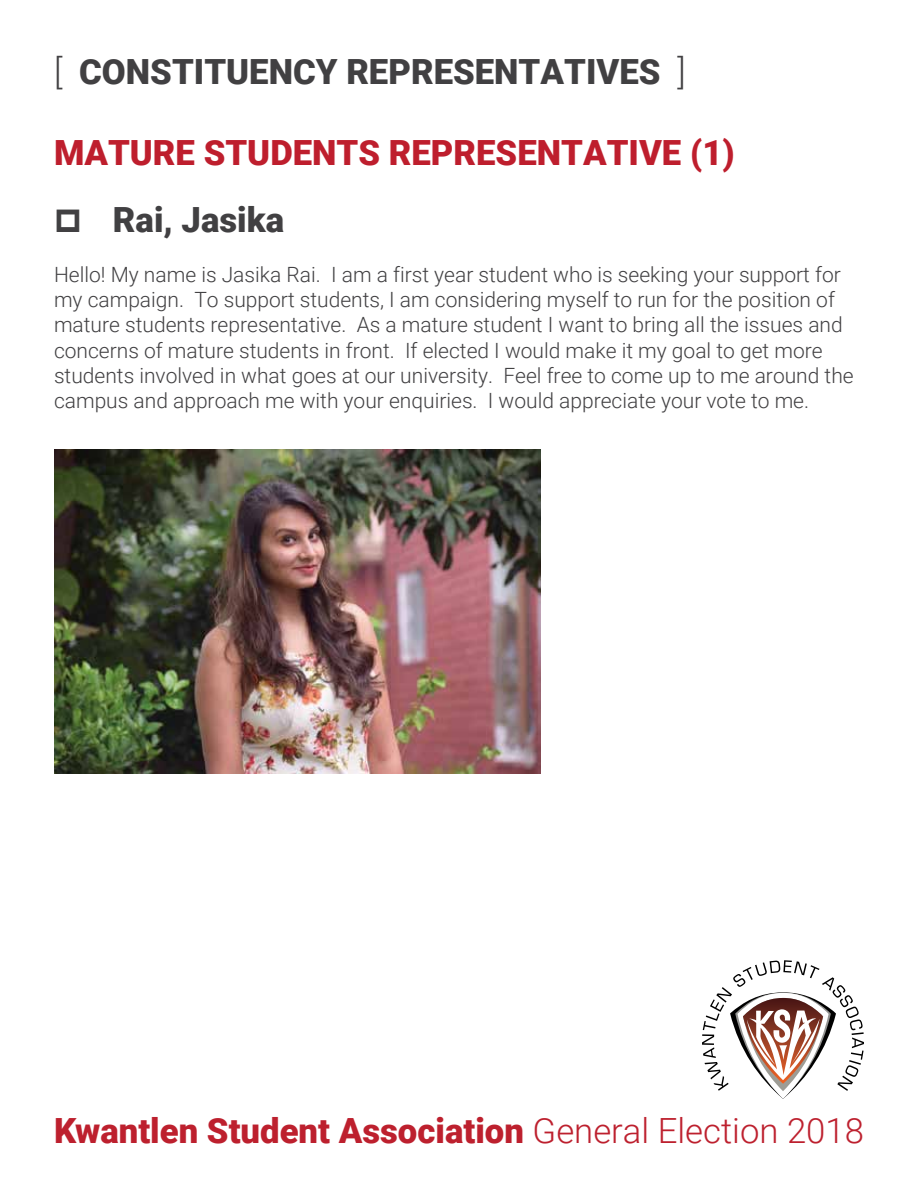
<style>
.page{position:relative;width:918px;height:1188px;background:#fff}
.page>*{position:absolute;margin:0;border:0;box-sizing:border-box;transform-origin:0 0}
.t1{font:900 34.65px "Roboto";color:#bd202e}
.t2{font:900 34.65px "Roboto";color:#414042}
.t3{font:900 34.65px "Roboto";color:#be1e2d}
.t4{font:300 21px/25.2px "Roboto";color:#414042}
.s1{font-weight:300}
</style>
<div class="page">
<svg style="left:702px;top:960px;width:162px;height:139px"></svg>
<img style="left:54px;top:449px;width:486px;height:324px">
<h1 class="t2" style="left:54px;top:47px;width:633px"><span class="s1">[</span> CONSTITUENCY REPRESENTATIVES <span class="s1">]</span></h1>
<h1 class="t3" style="left:54px;top:128px;width:682px">MATURE STUDENTS REPRESENTATIVE (1)</h1>
<h1 class="t2" style="left:113px;top:195px;width:173px">Rai, Jasika</h1>
<p class="t4" style="left:54px;top:261px;width:801px">Hello! My name is Jasika Rai. I am a first year student who is seeking your support for my campaign. To support students, I am considering myself to run for the position of mature students representative. As a mature student I want to bring all the issues and concerns of mature students in front. If elected I would make it my goal to get more students involved in what goes at our university. Feel free to come up to me around the campus and approach me with your enquiries. I would appreciate your vote to me.</p>
<h1 class="t1" style="left:54px;top:1107px;width:811px">Kwantlen Student Association <span class="s1">General Election 2018</span></h1>
</div>
